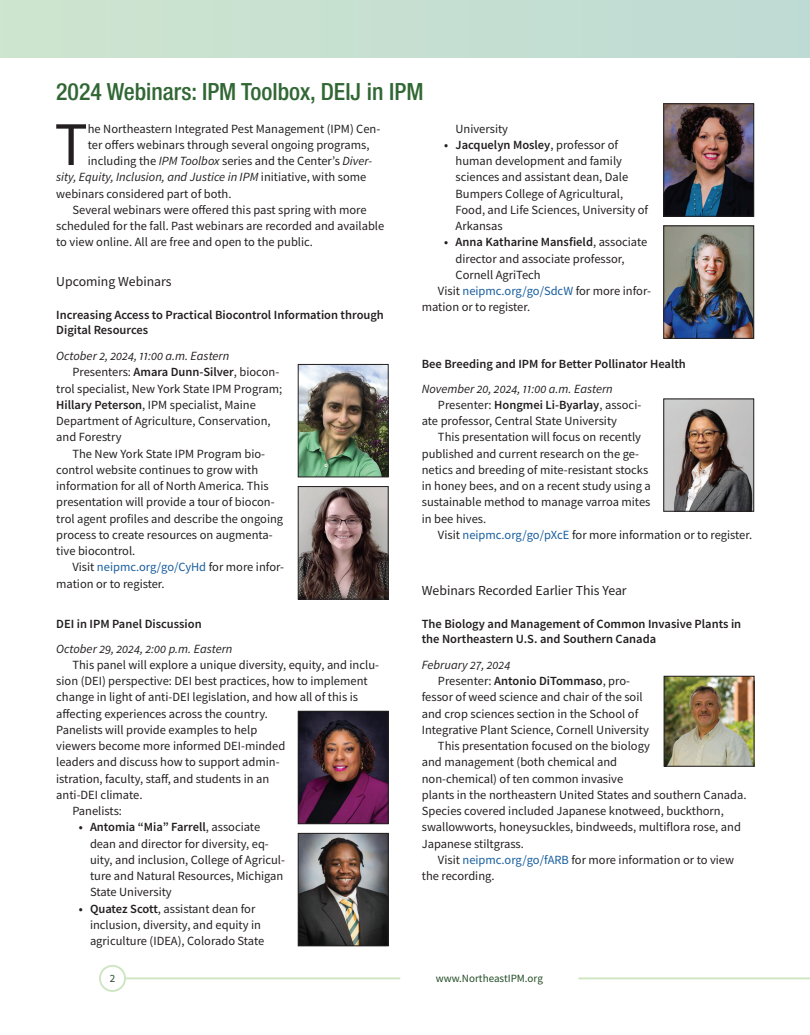
<style>
.page{position:relative;width:810px;height:1035px;background:#fff}
.page>*{position:absolute;margin:0;border:0;box-sizing:border-box;transform-origin:0 0}
.P__Article_Text_-_Fi{font:62px "Source Sans Pro";color:#231f20}
.H1__Article_Title{font:500 condensed 23.75px "Helvetica Neue LT Std";color:#316734}
.H2__Subhead_-_Within{font:13.75px "Source Sans Pro";color:#231f20}
.P__Article_Text{font:12.5px/16.2px "Source Sans Pro";color:#231f20}
.H3__Subhead_-_Within{font:600 12.5px/15px "Source Sans Pro";color:#231f20}
.P__Article_Text_-_Fi-2{font:12.5px "Source Sans Pro";color:#231f20}
.P__Article_Text_-_No{font:italic 12.5px "Source Sans Pro";color:#231f20}
.P__Article_Text_-_Fi-3{font:italic 12.5px "Source Sans Pro";color:#231f20}
.t1{font:11.12px "Source Sans Pro";color:#214d25}
.s1{font-style:italic}
.s2{font-style:normal}
.s3{font-weight:600}
.s4{color:#175d9e}
</style>
<div class="page">
<hr style="left:578px;top:977px;width:232px;height:2px;background:#cde5c1">
<div style="left:0;top:0;width:810px;height:57px;background:#c6dfd1"></div>
<hr style="left:126px;top:977px;width:274px;height:2px;background:#cde5c1">
<div style="left:99px;top:965px;width:27px;height:27px;border:2px solid #cde5c1;border-radius:50%"></div>
<img style="left:300px;top:366px;width:87px;height:109px">
<div style="left:298px;top:364px;width:91px;height:113px;border:1px solid #231f20"></div>
<img style="left:300px;top:488px;width:87px;height:109px">
<div style="left:298px;top:486px;width:91px;height:113px;border:1px solid #231f20"></div>
<img style="left:300px;top:713px;width:87px;height:109px">
<div style="left:298px;top:711px;width:91px;height:113px;border:1px solid #231f20"></div>
<img style="left:300px;top:835px;width:87px;height:109px">
<div style="left:298px;top:833px;width:91px;height:113px;border:1px solid #231f20"></div>
<img style="left:665px;top:228px;width:87px;height:109px">
<div style="left:663px;top:226px;width:91px;height:113px;border:1px solid #231f20"></div>
<img style="left:665px;top:105px;width:87px;height:110px">
<div style="left:663px;top:103px;width:91px;height:114px;border:1px solid #231f20"></div>
<img style="left:665px;top:401px;width:87px;height:109px">
<div style="left:663px;top:399px;width:91px;height:113px;border:1px solid #231f20"></div>
<img style="left:666px;top:678px;width:86px;height:87px">
<div style="left:664px;top:676px;width:90px;height:91px;border:1px solid #231f20"></div>
<p class="H1__Article_Title" style="left:56px;top:77px;width:369px">2024 Webinars: IPM Toolbox, DEIJ in IPM</p>
<p class="P__Article_Text_-_Fi" style="left:55px;top:105px;width:35px">T</p>
<p class="P__Article_Text_-_Fi-2" style="left:88px;top:120px;width:294px">he Northeastern Integrated Pest Management (IPM) Cen-</p>
<p class="P__Article_Text_-_Fi-2" style="left:88px;top:137px;width:283px">ter offers webinars through several ongoing programs,</p>
<p class="P__Article_Text_-_Fi-2" style="left:88px;top:153px;width:286px">including the <span class="s1">IPM Toolbox</span> series and the Center’s <span class="s1">Diver-</span></p>
<p class="P__Article_Text_-_Fi-3" style="left:56px;top:169px;width:312px">sity, Equity, Inclusion, and Justice in IPM <span class="s2">initiative, with some</span></p>
<p class="P__Article_Text_-_Fi-2" style="left:56px;top:185px;width:177px">webinars considered part of both.</p>
<p class="P__Article_Text" style="left:56px;top:201px;width:330px;text-indent:16px">Several webinars were offered this past spring with more scheduled for the fall. Past webinars are recorded and available to view online. All are free and open to the public.</p>
<p class="H2__Subhead_-_Within" style="left:56px;top:273px;width:117px">Upcoming Webinars</p>
<p class="H3__Subhead_-_Within" style="left:56px;top:307px;width:329px">Increasing Access to Practical Biocontrol Information through<br>Digital Resources</p>
<p class="P__Article_Text_-_No" style="left:56px;top:348px;width:175px">October 2, 2024, 11:00 a.m. Eastern</p>
<p class="P__Article_Text" style="left:56px;top:364px;width:227px;text-indent:16px">Presenters: <span class="s3">Amara Dunn-Silver</span>, biocon&shy;trol specialist, New York State IPM Program; <span class="s3">Hillary Peterson</span>, IPM specialist, Maine Department of Agriculture, Conservation, and Forestry</p>
<p class="P__Article_Text" style="left:56px;top:445px;width:228px;text-indent:16px">The New York State IPM Program bio&shy;control website continues to grow with information for all of North America. This presentation will provide a tour of biocon&shy;trol agent profiles and describe the ongoing process to create resources on augmenta&shy;tive biocontrol.</p>
<p class="P__Article_Text" style="left:56px;top:559px;width:229px;text-indent:16px">Visit <span class="s4">neipmc.org/go/CyHd</span> for more infor&shy;mation or to register.</p>
<p class="H3__Subhead_-_Within" style="left:56px;top:616px;width:147px">DEI in IPM Panel Discussion</p>
<p class="P__Article_Text_-_No" style="left:56px;top:640px;width:178px">October 29, 2024, 2:00 p.m. Eastern</p>
<p class="P__Article_Text" style="left:56px;top:656px;width:324px;text-indent:16px">This panel will explore a unique diversity, equity, and inclu&shy;sion (DEI) perspective: DEI best practices, how to implement change in light of anti-DEI legislation, and how all of this is affecting experiences across the country.<br>Panelists will provide examples to help<br>viewers become more informed DEI-minded<br>leaders and discuss how to support admin-<br>istration, faculty, staff, and students in an<br>anti-DEI climate.</p>
<p class="P__Article_Text" style="left:72px;top:803px;width:51px">Panelists:</p>
<p class="P__Article_Text" style="left:90px;top:819px;width:197px;text-indent:-11px"><span class="s3">• Antomia “Mia” Farrell</span>, associate dean and director for diversity, eq&shy;uity, and inclusion, College of Agricul&shy;ture and Natural Resources, Michigan State University</p>
<p class="P__Article_Text" style="left:90px;top:900px;width:176px;text-indent:-11px"><span class="s3">• Quatez Scott</span>, assistant dean for inclusion, diversity, and equity in agriculture (IDEA), Colorado State</p>
<p class="P__Article_Text" style="left:456px;top:120px;width:54px">University</p>
<p class="P__Article_Text" style="left:456px;top:136px;width:194px;text-indent:-11px"><span class="s3">• Jacquelyn Mosley</span>, professor of human development and family sciences and assistant dean, Dale<br>Bumpers College of Agricultural,<br>Food, and Life Sciences, University of<br>Arkansas</p>
<p class="P__Article_Text" style="left:456px;top:234px;width:193px;text-indent:-11px"><span class="s3">• Anna Katharine Mansfield</span>, associate director and associate professor,<br>Cornell AgriTech</p>
<p class="P__Article_Text" style="left:422px;top:283px;width:231px;text-indent:16px">Visit <span class="s4">neipmc.org/go/SdcW</span> for more infor&shy;mation or to register.</p>
<p class="H3__Subhead_-_Within" style="left:422px;top:356px;width:266px">Bee Breeding and IPM for Better Pollinator Health</p>
<p class="P__Article_Text_-_No" style="left:422px;top:380px;width:193px">November 20, 2024, 11:00 a.m. Eastern</p>
<p class="P__Article_Text" style="left:422px;top:396px;width:221px;text-indent:16px">Presenter: <span class="s3">Hongmei Li-Byarlay</span>, associ&shy;ate professor, Central State University</p>
<p class="P__Article_Text" style="left:422px;top:429px;width:231px;text-indent:16px">This presentation will focus on recently published and current research on the ge&shy;netics and breeding of mite-resistant stocks in honey bees, and on a recent study using a sustainable method to manage varroa mites in bee hives.</p>
<p class="P__Article_Text" style="left:438px;top:526px;width:316px">Visit <span class="s4">neipmc.org/go/pXcE</span> for more information or to register.</p>
<p class="H2__Subhead_-_Within" style="left:422px;top:582px;width:206px">Webinars Recorded Earlier This Year</p>
<p class="H3__Subhead_-_Within" style="left:422px;top:616px;width:321px">The Biology and Management of Common Invasive Plants in the Northeastern U.S. and Southern Canada</p>
<p class="P__Article_Text_-_No" style="left:422px;top:657px;width:90px">February 27, 2024</p>
<p class="P__Article_Text" style="left:422px;top:673px;width:229px;text-indent:16px">Presenter: <span class="s3">Antonio DiTommaso</span>, pro&shy;fessor of weed science and chair of the soil and crop sciences section in the School of Integrative Plant Science, Cornell University</p>
<p class="P__Article_Text" style="left:422px;top:738px;width:326px;text-indent:16px">This presentation focused on the biology<br>and management (both chemical and<br>non-chemical) of ten common invasive<br>plants in the northeastern United States and southern Canada.<br>Species covered included Japanese knotweed, buckthorn, swallowworts, honeysuckles, bindweeds, multiflora rose, and Japanese stiltgrass.</p>
<p class="P__Article_Text" style="left:422px;top:851px;width:314px;text-indent:16px">Visit <span class="s4">neipmc.org/go/fARB</span> for more information or to view the recording.</p>
<p class="t1" style="left:110px;top:971px;width:7px">2</p>
<p class="t1" style="left:436px;top:971px;width:109px">www.NortheastIPM.org</p>
</div>
